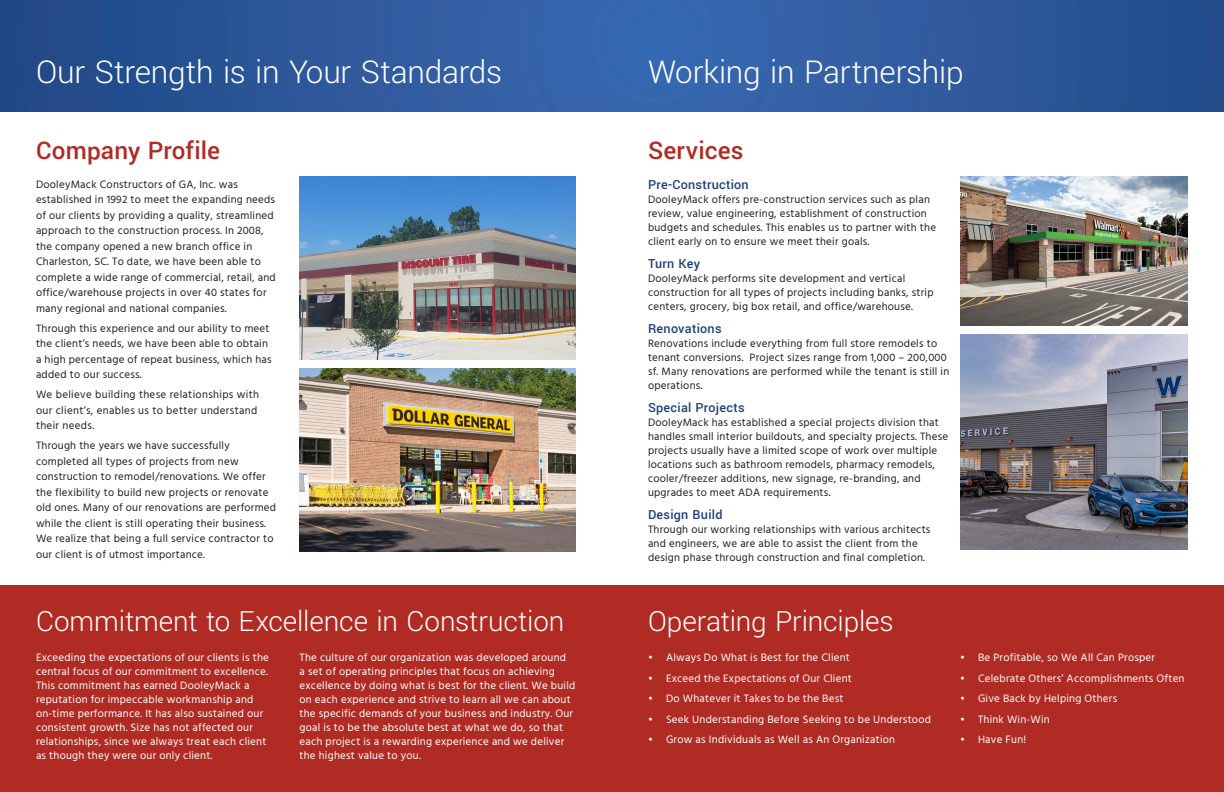
<style>
.page{position:relative;width:1224px;height:792px;background:#fff}
.page>*{position:absolute;margin:0;border:0;box-sizing:border-box;transform-origin:0 0}
.t1{font:300 35px "Yantramanav";letter-spacing:-.005em;color:#fff}
.t2{font:300 31px "Yantramanav";letter-spacing:-.005em;color:#fff}
.t3{font:500 27px "Yantramanav";letter-spacing:.005em;color:#b02b24}
.t4{font:500 14px "Yantramanav";letter-spacing:.02em;color:#1f3f7c}
.t5{font:11px/15.5px "Hind";letter-spacing:.02em;color:#231f20}
.t6{font:11px/14px "Hind";letter-spacing:.02em;color:#fff}
</style>
<div class="page">
<svg style="left:0;top:0;width:1224px;height:112px;background:#2d599c"></svg>
<img style="left:300px;top:176px;width:276px;height:183px">
<img style="left:300px;top:369px;width:276px;height:182px">
<img style="left:960px;top:176px;width:228px;height:149px">
<img style="left:960px;top:335px;width:228px;height:215px">
<div style="left:0;top:585px;width:1224px;height:207px;background:#b02b24"></div>
<p class="t1" style="left:36px;top:51px;width:468px">Our Strength is in Your Standards</p>
<p class="t1" style="left:648px;top:51px;width:317px">Working in Partnership</p>
<p class="t3" style="left:36px;top:133px;width:186px">Company Profile</p>
<p class="t3" style="left:648px;top:133px;width:97px">Services</p>
<p class="t5" style="left:36px;top:177px;width:241px">DooleyMack Constructors of GA, Inc. was established in 1992 to meet the expanding needs of our clients by providing a quality, streamlined approach to the construction process. In 2008, the company opened a new branch office in Charleston, SC. To date, we have been able to complete a wide range of commercial, retail, and office/warehouse projects in over 40 states for many regional and national companies.</p>
<p class="t5" style="left:36px;top:321px;width:237px">Through this experience and our ability to meet the client’s needs, we have been able to obtain a high percentage of repeat business, which has added to our success.</p>
<p class="t5" style="left:36px;top:388px;width:225px">We believe building these relationships with our client’s, enables us to better understand their needs.</p>
<p class="t5" style="left:36px;top:439px;width:242px">Through the years we have successfully completed all types of projects from new construction to remodel/renovations. We offer the flexibility to build new projects or renovate old ones. Many of our renovations are performed while the client is still operating their business.<br>We realize that being a full service contractor to our client is of utmost importance.</p>
<p class="t4" style="left:648px;top:176px;width:102px">Pre-Construction</p>
<p class="t5" style="left:648px;top:193px;width:290px;line-height:14px">DooleyMack offers pre-construction services such as plan review, value engineering, establishment of construction budgets and schedules. This enables us to partner with the client early on to ensure we meet their goals.</p>
<p class="t4" style="left:648px;top:255px;width:54px">Turn Key</p>
<p class="t5" style="left:648px;top:272px;width:287px;line-height:14px">DooleyMack performs site development and vertical construction for all types of projects including banks, strip centers, grocery, big box retail, and office/warehouse.</p>
<p class="t4" style="left:648px;top:320px;width:75px">Renovations</p>
<p class="t5" style="left:648px;top:337px;width:303px;line-height:14px">Renovations include everything from full store remodels to tenant conversions. Project sizes range from 1,000 – 200,000 sf. Many renovations are performed while the tenant is still in operations.</p>
<p class="t4" style="left:648px;top:399px;width:98px">Special Projects</p>
<p class="t5" style="left:648px;top:416px;width:302px;line-height:14px">DooleyMack has established a special projects division that handles small interior buildouts, and specialty projects. These projects usually have a limited scope of work over multiple locations such as bathroom remodels, pharmacy remodels, cooler/freezer additions, new signage, re-branding, and upgrades to meet ADA requirements.</p>
<p class="t4" style="left:648px;top:506px;width:76px">Design Build</p>
<p class="t5" style="left:648px;top:523px;width:284px;line-height:14px">Through our working relationships with various architects and engineers, we are able to assist the client from the design phase through construction and final completion.</p>
<p class="t2" style="left:36px;top:602px;width:530px">Commitment to Excellence in Construction</p>
<p class="t2" style="left:648px;top:602px;width:247px">Operating Principles</p>
<p class="t6" style="left:36px;top:651px;width:234px">Exceeding the expectations of our clients is the central focus of our commitment to excellence.<br>This commitment has earned DooleyMack a reputation for impeccable workmanship and on-time performance. It has also sustained our consistent growth. Size has not affected our relationships, since we always treat each client as though they were our only client.</p>
<p class="t6" style="left:300px;top:651px;width:277px">The culture of our organization was developed around<br>a set of operating principles that focus on achieving excellence by doing what is best for the client. We build on each experience and strive to learn all we can about the specific demands of your business and industry. Our goal is to be the absolute best at what we do, so that each project is a rewarding experience and we deliver the highest value to you.</p>
<p class="t6" style="left:648px;top:651px;width:203px">• Always Do What is Best for the Client</p>
<p class="t6" style="left:648px;top:672px;width:205px">• Exceed the Expectations of Our Client</p>
<p class="t6" style="left:648px;top:692px;width:197px">• Do Whatever it Takes to be the Best</p>
<p class="t6" style="left:648px;top:713px;width:285px">• Seek Understanding Before Seeking to be Understood</p>
<p class="t6" style="left:648px;top:733px;width:249px">• Grow as Individuals as Well as An Organization</p>
<p class="t6" style="left:960px;top:651px;width:197px">• Be Profitable, so We All Can Prosper</p>
<p class="t6" style="left:960px;top:672px;width:226px">• Celebrate Others’ Accomplishments Often</p>
<p class="t6" style="left:960px;top:692px;width:159px">• Give Back by Helping Others</p>
<p class="t6" style="left:960px;top:713px;width:91px">• Think Win-Win</p>
<p class="t6" style="left:960px;top:733px;width:68px">• Have Fun!</p>
</div>
